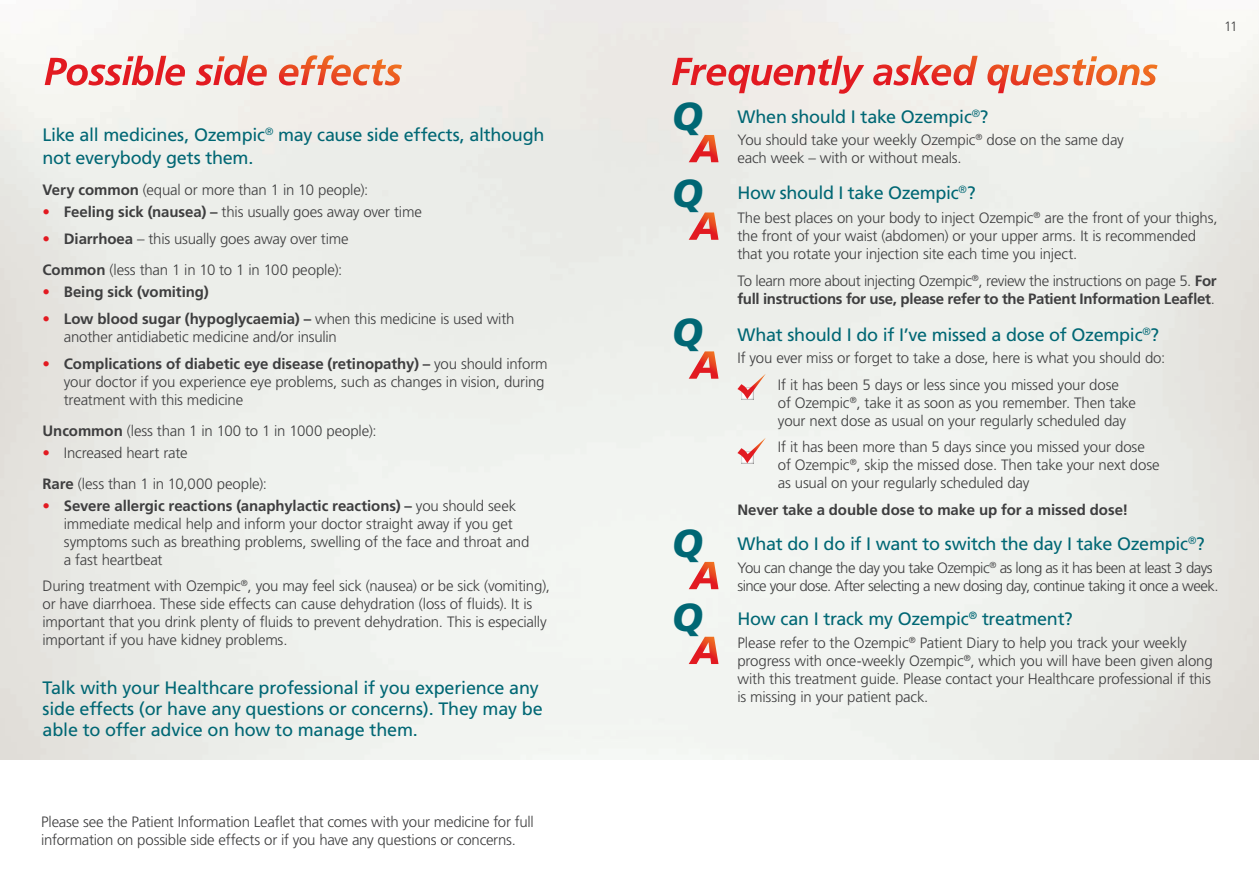
<style>
.page{position:relative;width:1259px;height:893px;background:#fff}
.page>*{position:absolute;margin:0;border:0;box-sizing:border-box;transform-origin:0 0}
.t1{font:italic 900 39.15px "Frutiger LT Std";color:#006774}
.t2{font:18px/21px "Frutiger LT Std";letter-spacing:-.01em;color:#006774}
.t3{font:300 15px/18px "Frutiger LT Std";letter-spacing:-.015em;color:#3e3e3f}
.t4{font:700 15px/18px "Frutiger LT Std";letter-spacing:-.015em;color:#3e3e3f}
.t5{font:300 15px/18px "Frutiger LT Std";letter-spacing:-.035em;color:#3e3e3f}
.t6{font:300 13.5px "Frutiger LT Std";color:#3e3e3f}
.s1{font-weight:700}
.s2{color:#e21a21}
.s3{font-weight:300;color:#e21a21}
.s4{font-weight:300}
</style>
<div class="page">
<img style="left:0;top:0;width:1259px;height:760px">
<svg style="left:688px;top:135px;width:30px;height:27px"></svg>
<svg style="left:688px;top:212px;width:30px;height:28px"></svg>
<div style="left:738px;top:385px;width:17px;height:15px;background:#231f20;opacity:.75"></div>
<svg style="left:737px;top:374px;width:29px;height:25px"></svg>
<div style="left:738px;top:449px;width:17px;height:15px;background:#231f20;opacity:.75"></div>
<svg style="left:737px;top:438px;width:29px;height:25px"></svg>
<svg style="left:688px;top:351px;width:30px;height:28px"></svg>
<svg style="left:688px;top:562px;width:30px;height:27px"></svg>
<svg style="left:688px;top:637px;width:30px;height:27px"></svg>
<svg style="left:45px;top:55px;width:357px;height:31px"></svg>
<svg style="left:672px;top:56px;width:485px;height:37px;background:#edb7ae"></svg>
<p class="t2" style="left:43px;top:124px;width:503px;line-height:22.5px">Like all medicines, Ozempic<sup>®</sup> may cause side effects, although not everybody gets them.</p>
<p class="t3" style="left:43px;top:181px;width:327px"><span class="s1">Very common</span> (equal or more than 1 in 10 people):</p>
<p class="t3" style="left:43px;top:203px;width:381px"><span class="s2">•</span> <span class="s1">Feeling sick (nausea) –</span> this usually goes away over time</p>
<p class="t3" style="left:43px;top:230px;width:308px"><span class="s2">•</span> <span class="s1">Diarrhoea</span> – this usually goes away over time</p>
<p class="t3" style="left:43px;top:261px;width:301px"><span class="s1">Common</span> (less than 1 in 10 to 1 in 100 people):</p>
<p class="t4" style="left:43px;top:283px;width:168px"><span class="s3">•</span> Being sick (vomiting)</p>
<p class="t3" style="left:64px;top:310px;width:452px;text-indent:-21px"><span class="s2">•</span> <span class="s1">Low blood sugar (hypoglycaemia) –</span> when this medicine is used with another antidiabetic medicine and/or insulin</p>
<p class="t3" style="left:64px;top:355px;width:485px;text-indent:-21px"><span class="s2">•</span> <span class="s1">Complications of diabetic eye disease (retinopathy) –</span> you should inform your doctor if you experience eye problems, such as changes in vision, during treatment with this medicine</p>
<p class="t3" style="left:43px;top:422px;width:336px"><span class="s1">Uncommon</span> (less than 1 in 100 to 1 in 1000 people):</p>
<p class="t3" style="left:43px;top:444px;width:147px"><span class="s2">•</span> Increased heart rate</p>
<p class="t3" style="left:43px;top:475px;width:226px"><span class="s1">Rare</span> (less than 1 in 10,000 people):</p>
<p class="t3" style="left:64px;top:497px;width:467px;text-indent:-21px"><span class="s2">•</span> <span class="s1">Severe allergic reactions (anaphylactic reactions) –</span> you should seek immediate medical help and inform your doctor straight away if you get symptoms such as breathing problems, swelling of the face and throat and a fast heartbeat</p>
<p class="t3" style="left:43px;top:577px;width:509px">During treatment with Ozempic<sup>®</sup>, you may feel sick (nausea) or be sick (vomiting), or have diarrhoea. These side effects can cause dehydration (loss of fluids). It is important that you drink plenty of fluids to prevent dehydration. This is especially important if you have kidney problems.</p>
<p class="t2" style="left:43px;top:678px;width:501px">Talk with your Healthcare professional if you experience any side effects (or have any questions or concerns). They may be able to offer advice on how to manage them.</p>
<p class="t3" style="left:41px;top:813px;width:494px">Please see the Patient Information Leaflet that comes with your medicine for full information on possible side effects or if you have any questions or concerns.</p>
<p class="t6" style="left:1224px;top:19px;width:15px">11</p>
<p class="t1" style="left:672px;top:93px;width:32px">Q</p>
<p class="t2" style="left:737px;top:106px;width:253px">When should I take Ozempic<sup>®</sup>?</p>
<p class="t3" style="left:737px;top:131px;width:388px">You should take your weekly Ozempic<sup>®</sup> dose on the same day each week – with or without meals.</p>
<p class="t1" style="left:672px;top:170px;width:32px">Q</p>
<p class="t2" style="left:737px;top:182px;width:240px">How should I take Ozempic<sup>®</sup>?</p>
<p class="t3" style="left:737px;top:209px;width:481px">The best places on your body to inject Ozempic<sup>®</sup> are the front of your thighs, the front of your waist (abdomen) or your upper arms. It is recommended that you rotate your injection site each time you inject.</p>
<p class="t4" style="left:737px;top:272px;width:481px"><span class="s4">To learn more about injecting Ozempic</span><sup>®</sup><span class="s4">, review the instructions on page 5.</span> For full instructions for use, please refer to the Patient Information Leaflet<span class="s4">.</span></p>
<p class="t1" style="left:672px;top:309px;width:32px">Q</p>
<p class="t2" style="left:737px;top:324px;width:423px">What should I do if I’ve missed a dose of Ozempic<sup>®</sup>?</p>
<p class="t3" style="left:737px;top:349px;width:429px">If you ever miss or forget to take a dose, here is what you should do:</p>
<p class="t3" style="left:778px;top:376px;width:360px">If it has been 5 days or less since you missed your dose<br>of Ozempic<sup>®</sup>, take it as soon as you remember. Then take your next dose as usual on your regularly scheduled day</p>
<p class="t3" style="left:778px;top:438px;width:383px">If it has been more than 5 days since you missed your dose of Ozempic<sup>®</sup>, skip the missed dose. Then take your next dose as usual on your regularly scheduled day</p>
<p class="t4" style="left:737px;top:501px;width:392px">Never take a double dose to make up for a missed dose!</p>
<p class="t1" style="left:672px;top:519px;width:32px">Q</p>
<p class="t2" style="left:737px;top:533px;width:469px">What do I do if I want to switch the day I take Ozempic<sup>®</sup>?</p>
<p class="t5" style="left:737px;top:559px;width:482px">You can change the day you take Ozempic<sup>®</sup> as long as it has been at least 3 days since your dose. After selecting a new dosing day, continue taking it once a week.</p>
<p class="t1" style="left:672px;top:594px;width:32px">Q</p>
<p class="t2" style="left:737px;top:609px;width:337px">How can I track my Ozempic<sup>®</sup> treatment?</p>
<p class="t3" style="left:737px;top:634px;width:477px">Please refer to the Ozempic<sup>®</sup> Patient Diary to help you track your weekly progress with once-weekly Ozempic<sup>®</sup>, which you will have been given along with this treatment guide. Please contact your Healthcare professional if this is missing in your patient pack.</p>
</div>
